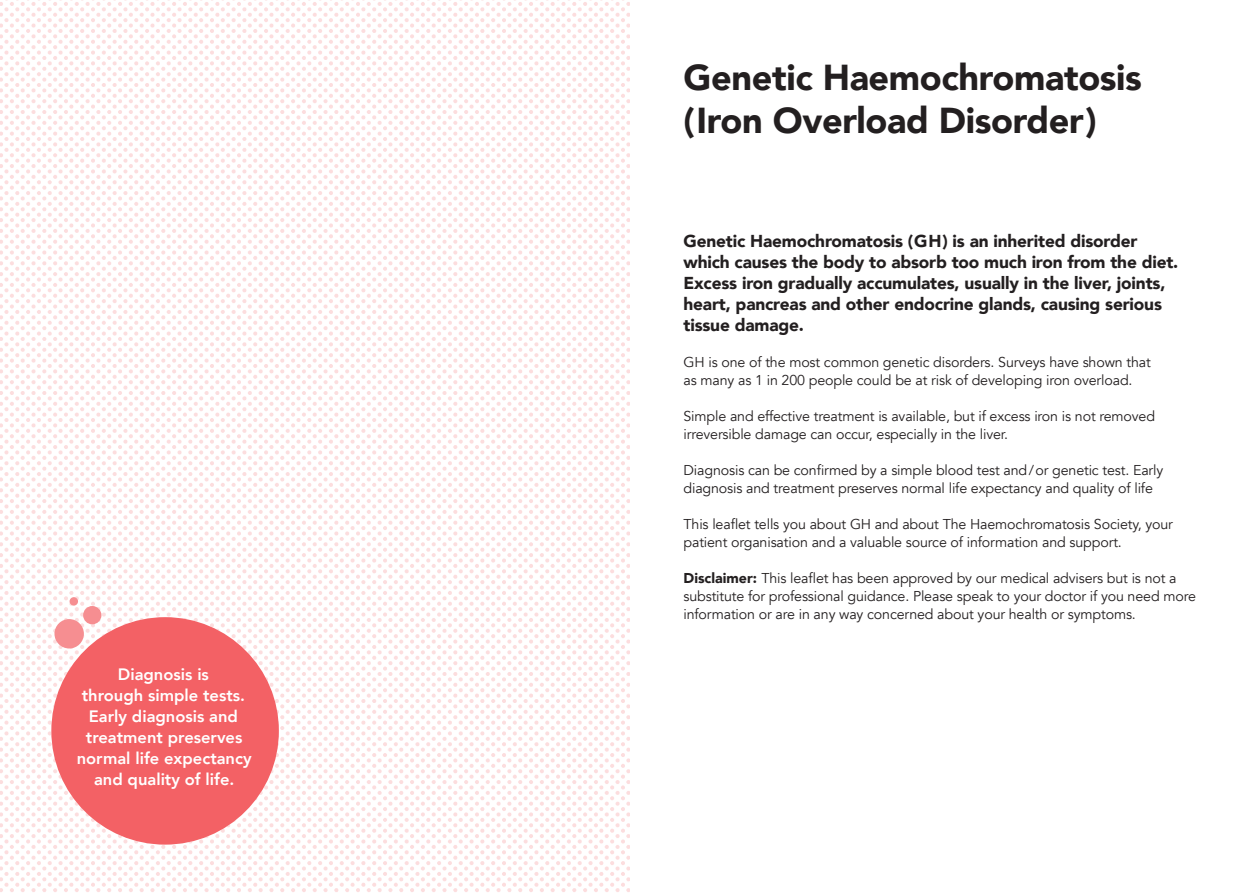
<style>
.page{position:relative;width:1259px;height:893px;background:#fff}
.page>*{position:absolute;margin:0;border:0;box-sizing:border-box;transform-origin:0 0}
.t1{font:900 36px "Avenir";letter-spacing:-.01em;color:#231f20}
.t2{font:900 17.25px/21px "Avenir";letter-spacing:-.01em;color:#231f20}
.t3{font:800 16.5px/21px "Avenir";color:#fff;text-align:center}
.t4{font:14.25px/18px "Avenir";letter-spacing:-.01em;color:#231f20}
.s1{font-weight:900}
</style>
<div class="page">
<img style="left:0;top:0;width:629px;height:892px">
<div style="left:51px;top:617px;width:228px;height:228px;background:#f36165;border-radius:50%"></div>
<div style="left:83px;top:606px;width:18px;height:18px;background:#f68e91;border-radius:50%"></div>
<div style="left:54px;top:619px;width:30px;height:29px;background:#f68e91;border-radius:50%"></div>
<div style="left:70px;top:597px;width:8px;height:9px;background:#f68e91;border-radius:50%"></div>
<p class="t3" style="left:77px;top:664px;width:176px">Diagnosis is<br>through simple tests.<br>Early diagnosis and treatment preserves normal life expectancy and quality of life.</p>
<p class="t1" style="left:683px;top:47px;width:460px">Genetic Haemochromatosis</p>
<p class="t1" style="left:683px;top:90px;width:415px">(Iron Overload Disorder)</p>
<p class="t2" style="left:683px;top:230px;width:496px">Genetic Haemochromatosis (GH) is an inherited disorder which causes the body to absorb too much iron from the diet.<br>Excess iron gradually accumulates, usually in the liver, joints, heart, pancreas and other endocrine glands, causing serious tissue damage.</p>
<p class="t4" style="left:683px;top:353px;width:469px">GH is one of the most common genetic disorders. Surveys have shown that as many as 1 in 200 people could be at risk of developing iron overload.</p>
<p class="t4" style="left:683px;top:407px;width:473px">Simple and effective treatment is available, but if excess iron is not removed irreversible damage can occur, especially in the liver.</p>
<p class="t4" style="left:683px;top:461px;width:481px">Diagnosis can be confirmed by a simple blood test and/or genetic test. Early</p>
<p class="t4" style="left:683px;top:479px;width:471px">diagnosis and treatment preserves normal life expectancy and quality of life</p>
<p class="t4" style="left:683px;top:515px;width:491px">This leaflet tells you about GH and about The Haemochromatosis Society, your patient organisation and a valuable source of information and support.</p>
<p class="t4" style="left:683px;top:569px;width:514px"><span class="s1">Disclaimer:</span> This leaflet has been approved by our medical advisers but is not a substitute for professional guidance. Please speak to your doctor if you need more information or are in any way concerned about your health or symptoms.</p>
</div>
